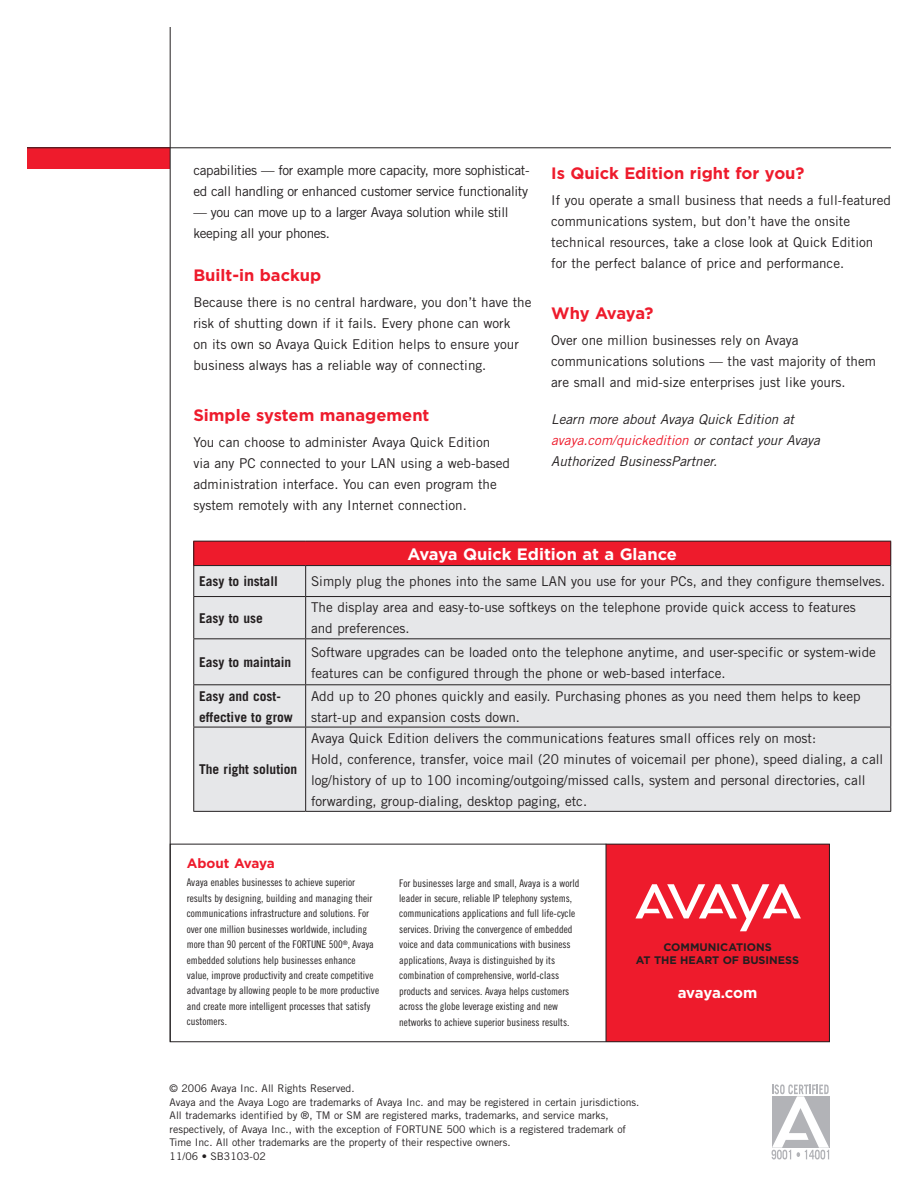
<style>
.page{position:relative;width:918px;height:1188px;background:#fff}
.page>*{position:absolute;margin:0;border:0;box-sizing:border-box;transform-origin:0 0}
.sub_head_PMS_485_cmy{font:700 16.5px "Gotham";color:#ee1b2c}
.sub_head_PMS_485_cmy-2{font:700 16.5px "Gotham";color:#fff}
.sub_head_PMS_485_cmy-3{font:700 16.5px "Gotham";letter-spacing:-.025em;color:#ee1b2c}
.t1{font:700 15px "Gotham";letter-spacing:-.02em;color:#fff}
.body_copy{font:13.5px/21px "Trade Gothic";color:#231f20}
.body_copy-2{font:13.5px/21px "Trade Gothic";letter-spacing:-.025em;color:#231f20}
.body_copy-3{font:italic 13.5px/21px "Trade Gothic";color:#231f20}
.body_copy-4{font:700 13.5px/21px "Trade Gothic";color:#231f20}
.body_copy-5{font:700 13.5px "Gotham";letter-spacing:-.01em;color:#ee1b2c}
.t2{font:700 10.95px/13.2px "Gotham";color:#231f20;text-align:center}
.boiler{font:10.5px/15.5px "Trade Gothic Cond Eighteen";color:#231f20}
.copyright_info_codin{font:10.5px/13.5px "Trade Gothic";color:#231f20}
.s1{color:#ee1b2c}
</style>
<div class="page">
<div style="left:27px;top:147px;width:143px;height:22px;background:#ee1b2c"></div>
<hr style="left:170px;top:27px;width:1px;height:1015px;background:#231f20">
<hr style="left:27px;top:147px;width:864px;height:1px;background:#231f20">
<div style="left:606px;top:844px;width:223px;height:198px;background:#ee1b2c"></div>
<div style="left:170px;top:844px;width:660px;height:198px;border:1px solid #231f20"></div>
<hr style="left:606px;top:844px;width:1px;height:198px;background:#231f20">
<svg style="left:635px;top:884px;width:166px;height:47px"></svg>
<svg style="left:772px;top:1084px;width:57px;height:76px"></svg>
<div style="left:194px;top:541px;width:697px;height:25px;background:#ee1b2c"></div>
<div style="left:194px;top:566px;width:696px;height:245px;background:#e6e7e9"></div>
<hr style="left:193px;top:541px;width:113px;height:1px;background:#231f20">
<svg style="left:193px;top:542px;width:1px;height:23px"></svg>
<hr style="left:306px;top:541px;width:585px;height:1px;background:#231f20">
<svg style="left:890px;top:542px;width:1px;height:23px"></svg>
<hr style="left:193px;top:565px;width:113px;height:1px;background:#231f20">
<hr style="left:193px;top:566px;width:1px;height:30px;background:#231f20">
<hr style="left:306px;top:565px;width:585px;height:1px;background:#231f20">
<hr style="left:305px;top:566px;width:1px;height:30px;background:#231f20">
<hr style="left:890px;top:566px;width:1px;height:30px;background:#231f20">
<hr style="left:193px;top:596px;width:113px;height:1px;background:#231f20">
<hr style="left:193px;top:597px;width:1px;height:41px;background:#231f20">
<hr style="left:306px;top:596px;width:585px;height:1px;background:#231f20">
<hr style="left:305px;top:597px;width:1px;height:41px;background:#231f20">
<hr style="left:890px;top:597px;width:1px;height:41px;background:#231f20">
<hr style="left:193px;top:638px;width:113px;height:1px;background:#231f20">
<hr style="left:193px;top:639px;width:1px;height:45px;background:#231f20">
<hr style="left:306px;top:638px;width:585px;height:1px;background:#231f20">
<hr style="left:305px;top:639px;width:1px;height:45px;background:#231f20">
<hr style="left:890px;top:639px;width:1px;height:45px;background:#231f20">
<hr style="left:193px;top:684px;width:113px;height:1px;background:#231f20">
<hr style="left:193px;top:685px;width:1px;height:42px;background:#231f20">
<hr style="left:306px;top:684px;width:585px;height:1px;background:#231f20">
<hr style="left:305px;top:685px;width:1px;height:42px;background:#231f20">
<hr style="left:890px;top:685px;width:1px;height:42px;background:#231f20">
<hr style="left:193px;top:727px;width:113px;height:1px;background:#231f20">
<hr style="left:193px;top:727px;width:1px;height:84px;background:#231f20">
<hr style="left:306px;top:727px;width:585px;height:1px;background:#231f20">
<hr style="left:305px;top:727px;width:1px;height:84px;background:#231f20">
<hr style="left:890px;top:727px;width:1px;height:84px;background:#231f20">
<hr style="left:193px;top:811px;width:113px;height:1px;background:#231f20">
<hr style="left:306px;top:811px;width:585px;height:1px;background:#231f20">
<p class="body_copy-2" style="left:193px;top:160px;width:338px">capabilities — for example more capacity, more sophisticat&shy;ed call handling or enhanced customer service functionality</p>
<p class="body_copy-2" style="left:193px;top:202px;width:317px">— you can move up to a larger Avaya solution while still keeping all your phones.</p>
<p class="sub_head_PMS_485_cmy" style="left:193px;top:265px;width:129px">Built-in backup</p>
<p class="body_copy" style="left:193px;top:292px;width:340px">Because there is no central hardware, you don’t have the risk of shutting down if it fails. Every phone can work<br>on its own so Avaya Quick Edition helps to ensure your business always has a reliable way of connecting.</p>
<p class="sub_head_PMS_485_cmy" style="left:193px;top:405px;width:238px">Simple system management</p>
<p class="body_copy" style="left:193px;top:432px;width:318px">You can choose to administer Avaya Quick Edition via any PC connected to your LAN using a web-based administration interface. You can even program the system remotely with any Internet connection.</p>
<p class="sub_head_PMS_485_cmy" style="left:551px;top:163px;width:255px">Is Quick Edition right for you?</p>
<p class="body_copy" style="left:551px;top:190px;width:341px">If you operate a small business that needs a full-featured communications system, but don’t have the onsite technical resources, take a close look at Quick Edition for the perfect balance of price and performance.</p>
<p class="sub_head_PMS_485_cmy-3" style="left:551px;top:303px;width:104px">Why Avaya?</p>
<p class="body_copy" style="left:551px;top:330px;width:326px">Over one million businesses rely on Avaya communications solutions — the vast majority of them are small and mid-size enterprises just like yours.</p>
<p class="body_copy-3" style="left:551px;top:409px;width:270px">Learn more about Avaya Quick Edition at <span class="s1">avaya.com/quickedition</span> or contact your Avaya<br>Authorized BusinessPartner.</p>
<p class="sub_head_PMS_485_cmy-2" style="left:408px;top:545px;width:271px">Avaya Quick Edition at a Glance</p>
<p class="body_copy-4" style="left:199px;top:571px;width:80px">Easy to install</p>
<p class="body_copy" style="left:311px;top:571px;width:576px">Simply plug the phones into the same LAN you use for your PCs, and they configure themselves.</p>
<p class="body_copy-4" style="left:199px;top:607px;width:65px">Easy to use</p>
<p class="body_copy" style="left:311px;top:597px;width:546px">The display area and easy-to-use softkeys on the telephone provide quick access to features and preferences.</p>
<p class="body_copy-4" style="left:199px;top:652px;width:94px">Easy to maintain</p>
<p class="body_copy" style="left:311px;top:641px;width:566px">Software upgrades can be loaded onto the telephone anytime, and user-specific or system-wide features can be configured through the phone or web-based interface.</p>
<p class="body_copy-4" style="left:199px;top:685px;width:95px">Easy and cost&shy;effective to grow</p>
<p class="body_copy" style="left:311px;top:685px;width:551px">Add up to 20 phones quickly and easily. Purchasing phones as you need them helps to keep start-up and expansion costs down.</p>
<p class="body_copy-4" style="left:199px;top:759px;width:100px">The right solution</p>
<p class="body_copy" style="left:311px;top:727px;width:574px">Avaya Quick Edition delivers the communications features small offices rely on most:<br>Hold, conference, transfer, voice mail (20 minutes of voicemail per phone), speed dialing, a call log/history of up to 100 incoming/outgoing/missed calls, system and personal directories, call forwarding, group-dialing, desktop paging, etc.</p>
<p class="body_copy-5" style="left:187px;top:855px;width:90px">About Avaya</p>
<p class="boiler" style="left:187px;top:875px;width:194px">Avaya enables businesses to achieve superior results by designing, building and managing their communications infrastructure and solutions. For over one million businesses worldwide, including more than 90 percent of the FORTUNE 500<sup>®</sup>, Avaya embedded solutions help businesses enhance value, improve productivity and create competitive advantage by allowing people to be more productive and create more intelligent processes that satisfy customers.</p>
<p class="boiler" style="left:399px;top:875px;width:182px">For businesses large and small, Avaya is a world leader in secure, reliable IP telephony systems, communications applications and full life-cycle services. Driving the convergence of embedded voice and data communications with business applications, Avaya is distinguished by its combination of comprehensive, world-class products and services. Avaya helps customers across the globe leverage existing and new networks to achieve superior business results.</p>
<p class="t2" style="left:636px;top:940px;width:165px">COMMUNICATIONS<br>AT THE HEART OF BUSINESS</p>
<p class="t1" style="left:678px;top:984px;width:81px">avaya.com</p>
<p class="copyright_info_codin" style="left:170px;top:1081px;width:471px">© 2006 Avaya Inc. All Rights Reserved.<br>Avaya and the Avaya Logo are trademarks of Avaya Inc. and may be registered in certain jurisdictions.<br>All trademarks identified by ®, TM or SM are registered marks, trademarks, and service marks, respectively, of Avaya Inc., with the exception of FORTUNE 500 which is a registered trademark of Time Inc. All other trademarks are the property of their respective owners.</p>
<p class="copyright_info_codin" style="left:170px;top:1149px;width:98px">11/06 • SB3103-02</p>
</div>
